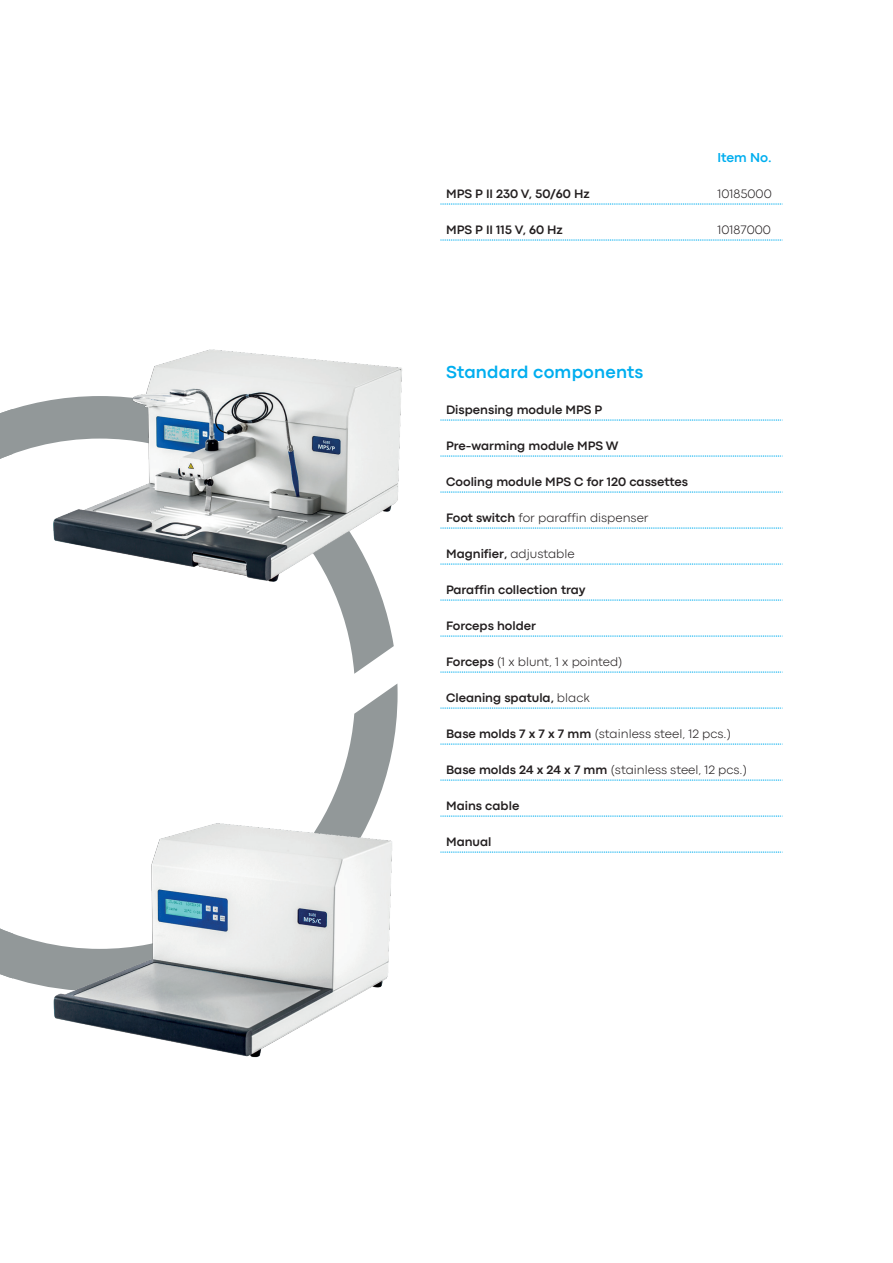
<style>
.page{position:relative;width:893px;height:1263px;background:#fff}
.page>*{position:absolute;margin:0;border:0;box-sizing:border-box;transform-origin:0 0}
.t1{font:700 18px "Codec Pro";letter-spacing:.01em;color:#00aeef}
.t2{font:700 13.5px "Codec Pro";color:#00aeef}
.t3{font:700 12.75px "Codec Pro";color:#231f20}
.t4{font:300 12.75px "Codec Pro";color:#231f20}
.s1{font-weight:700}
.s2{font-weight:300}
</style>
<div class="page">
<svg style="left:0;top:404px;width:398px;height:575px"></svg>
<svg style="left:440px;top:204px;width:343px;height:1px"></svg>
<svg style="left:440px;top:240px;width:343px;height:1px"></svg>
<svg style="left:440px;top:420px;width:343px;height:1px"></svg>
<svg style="left:440px;top:456px;width:343px;height:1px"></svg>
<svg style="left:440px;top:492px;width:343px;height:1px"></svg>
<svg style="left:440px;top:528px;width:343px;height:1px"></svg>
<svg style="left:440px;top:564px;width:343px;height:1px"></svg>
<svg style="left:440px;top:600px;width:343px;height:1px"></svg>
<svg style="left:440px;top:636px;width:343px;height:1px"></svg>
<svg style="left:440px;top:672px;width:343px;height:1px"></svg>
<svg style="left:440px;top:708px;width:343px;height:1px"></svg>
<svg style="left:440px;top:744px;width:343px;height:1px"></svg>
<svg style="left:440px;top:780px;width:343px;height:1px"></svg>
<svg style="left:440px;top:816px;width:343px;height:1px"></svg>
<svg style="left:440px;top:852px;width:343px;height:1px"></svg>
<img style="left:29px;top:349px;width:373px;height:252px">
<img style="left:13px;top:792px;width:385px;height:266px">
<p class="t2" style="left:717px;top:149px;width:56px">Item No.</p>
<p class="t3" style="left:446px;top:186px;width:145px">MPS P II 230 V, 50/60 Hz</p>
<p class="t4" style="left:717px;top:186px;width:56px">10185000</p>
<p class="t3" style="left:446px;top:222px;width:118px">MPS P II 115 V, 60 Hz</p>
<p class="t4" style="left:717px;top:222px;width:55px">10187000</p>
<h1 class="t1" style="left:446px;top:361px;width:199px">Standard components</h1>
<p class="t3" style="left:446px;top:402px;width:158px">Dispensing module MPS P</p>
<p class="t3" style="left:446px;top:438px;width:174px">Pre-warming module MPS W</p>
<p class="t3" style="left:446px;top:474px;width:243px">Cooling module MPS C for 120 cassettes</p>
<p class="t4" style="left:446px;top:510px;width:204px"><span class="s1">Foot switch</span> for paraffin dispenser</p>
<p class="t3" style="left:446px;top:546px;width:130px">Magnifier, <span class="s2">adjustable</span></p>
<p class="t3" style="left:446px;top:582px;width:141px">Paraffin collection tray</p>
<p class="t3" style="left:446px;top:618px;width:91px">Forceps holder</p>
<p class="t4" style="left:446px;top:654px;width:178px"><span class="s1">Forceps</span> (1 x blunt, 1 x pointed)</p>
<p class="t3" style="left:446px;top:690px;width:145px">Cleaning spatula, <span class="s2">black</span></p>
<p class="t4" style="left:446px;top:726px;width:286px"><span class="s1">Base molds 7 x 7 x 7 mm</span> (stainless steel, 12 pcs.)</p>
<p class="t4" style="left:446px;top:762px;width:302px"><span class="s1">Base molds 24 x 24 x 7 mm</span> (stainless steel, 12 pcs.)</p>
<p class="t3" style="left:446px;top:798px;width:75px">Mains cable</p>
<p class="t3" style="left:446px;top:834px;width:47px">Manual</p>
</div>
